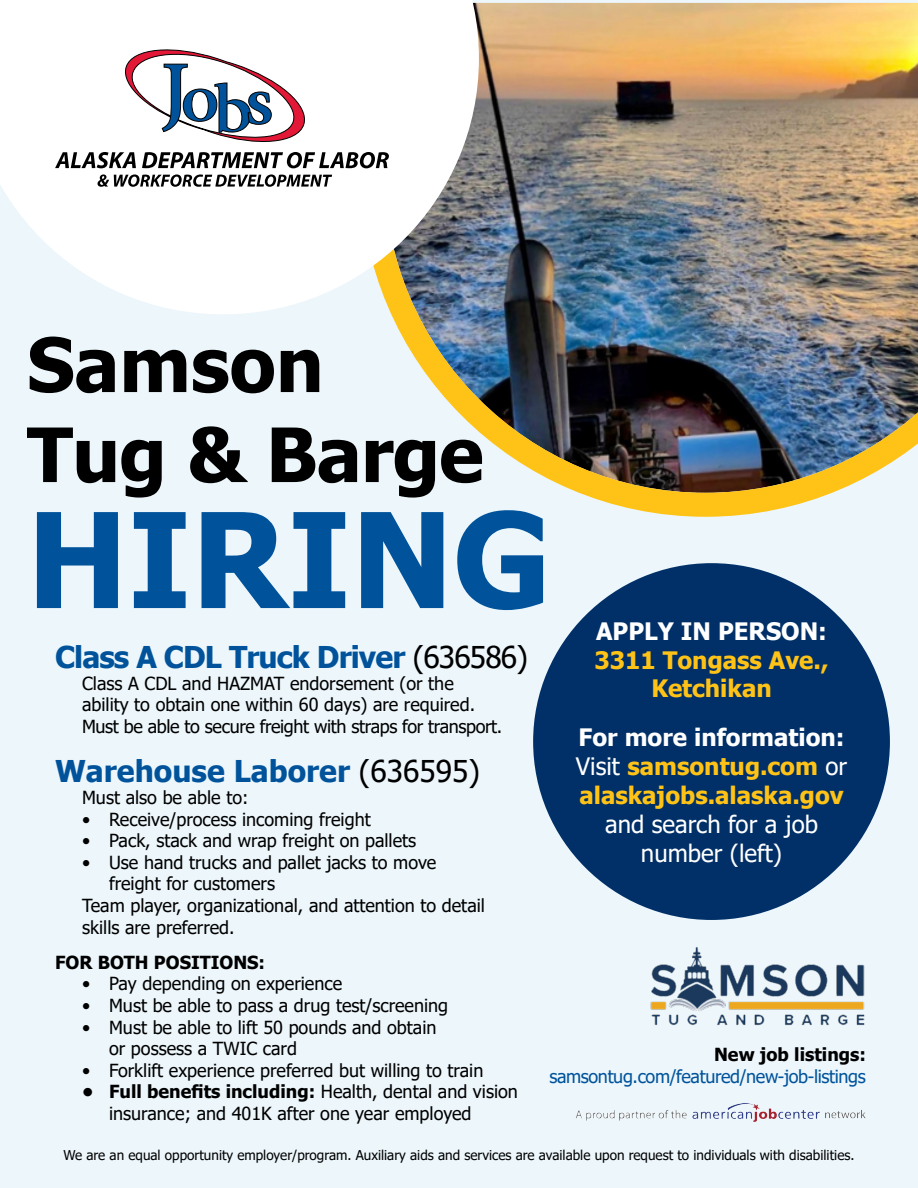
<style>
.page{position:relative;width:918px;height:1188px;background:#ecf6fb}
.page>*{position:absolute;margin:0;border:0;box-sizing:border-box;transform-origin:0 0}
.t1{font:700 132px "Tahoma";color:#00539b}
.t2{font:700 75px/90px "Tahoma";letter-spacing:-.01em;color:#000}
.t3{font:700 30px "Tahoma";letter-spacing:-.03em;color:#00539b}
.t4{font:700 30px "Tahoma";color:#00539b}
.t5{font:24px/28.8px "Tahoma";color:#fff;text-align:center}
.t6{font:700 24px "Tahoma";color:#fff}
.t7{font:700 24px/28.8px "Tahoma";color:#ffc317;text-align:center}
.t8{font:18px/21.6px "Tahoma";color:#000}
.t9{font:18px "Tahoma";letter-spacing:-.02em;color:#000}
.t10{font:18px "Tahoma";letter-spacing:-.02em;color:#00539b}
.t11{font:700 18px "Tahoma";color:#000}
.EO_tagline{font:13.5px "Tahoma";color:#000}
.s1{font-weight:400;color:#000}
.s2{font-weight:700}
.s3{font-weight:700;color:#ffc317}
</style>
<div class="page">
<img style="left:391px;top:2px;width:527px;height:515px">
<div style="left:533px;top:563px;width:357px;height:357px;background:#003067;border-radius:50%"></div>
<svg style="left:0;top:0;width:479px;height:314px;background:#eeefef"></svg>
<img style="left:727px;top:1103px;width:44px;height:16px">
<svg style="left:98px;top:174px;width:234px;height:13px;background:#8b8b8b"></svg>
<svg style="left:55px;top:50px;width:334px;height:118px;background:#d6d4d9"></svg>
<img style="left:650px;top:947px;width:215px;height:79px">
<p class="t2" style="left:27px;top:323px;width:458px">Samson<br>Tug &amp; Barge</p>
<p class="t1" style="left:27px;top:467px;width:526px">HIRING</p>
<p class="t3" style="left:55px;top:636px;width:474px">Class A CDL Truck Driver <span class="s1">(636586)</span></p>
<p class="t8" style="left:82px;top:673px;width:395px">Class A CDL and HAZMAT endorsement (or the ability to obtain one within 60 days) are required.</p>
<p class="t9" style="left:82px;top:714px;width:422px">Must be able to secure freight with straps for transport.</p>
<p class="t4" style="left:55px;top:750px;width:427px">Warehouse Laborer <span class="s1">(636595)</span></p>
<p class="t8" style="left:82px;top:788px;width:168px">Must also be able to:</p>
<p class="t8" style="left:82px;top:809px;width:290px">• Receive/process incoming freight</p>
<p class="t8" style="left:82px;top:831px;width:336px">• Pack, stack and wrap freight on pallets</p>
<p class="t8" style="left:109px;top:852px;width:329px;text-indent:-27px">• Use hand trucks and pallet jacks to move freight for customers</p>
<p class="t8" style="left:82px;top:896px;width:404px">Team player, organizational, and attention to detail skills are preferred.</p>
<p class="t11" style="left:55px;top:950px;width:212px">FOR BOTH POSITIONS:</p>
<p class="t8" style="left:82px;top:974px;width:262px">• Pay depending on experience</p>
<p class="t8" style="left:82px;top:996px;width:368px">• Must be able to pass a drug test/screening</p>
<p class="t8" style="left:109px;top:1017px;width:329px;text-indent:-27px">• Must be able to lift 50 pounds and obtain or possess a TWIC card</p>
<p class="t8" style="left:82px;top:1060px;width:403px">• Forklift experience preferred but willing to train</p>
<p class="t8" style="left:109px;top:1082px;width:410px;text-indent:-27px"><span class="s2">• Full benefits including:</span> Health, dental and vision insurance; and 401K after one year employed</p>
<p class="EO_tagline" style="left:63px;top:1146px;width:793px">We are an equal opportunity employer/program. Auxiliary aids and services are available upon request to individuals with disabilities.</p>
<p class="t6" style="left:596px;top:614px;width:232px">APPLY IN PERSON:</p>
<p class="t7" style="left:595px;top:646px;width:235px">3311 Tongass Ave.,<br>Ketchikan</p>
<p class="t6" style="left:579px;top:721px;width:267px">For more information:</p>
<p class="t5" style="left:576px;top:753px;width:273px">Visit <span class="s3">samsontug.com</span> or <span class="s3">alaskajobs.alaska.gov </span>and search for a job number (left)</p>
<p class="t11" style="left:714px;top:1042px;width:153px">New job listings:</p>
<p class="t10" style="left:549px;top:1064px;width:318px">samsontug.com/featured/new-job-listings</p>
</div>
